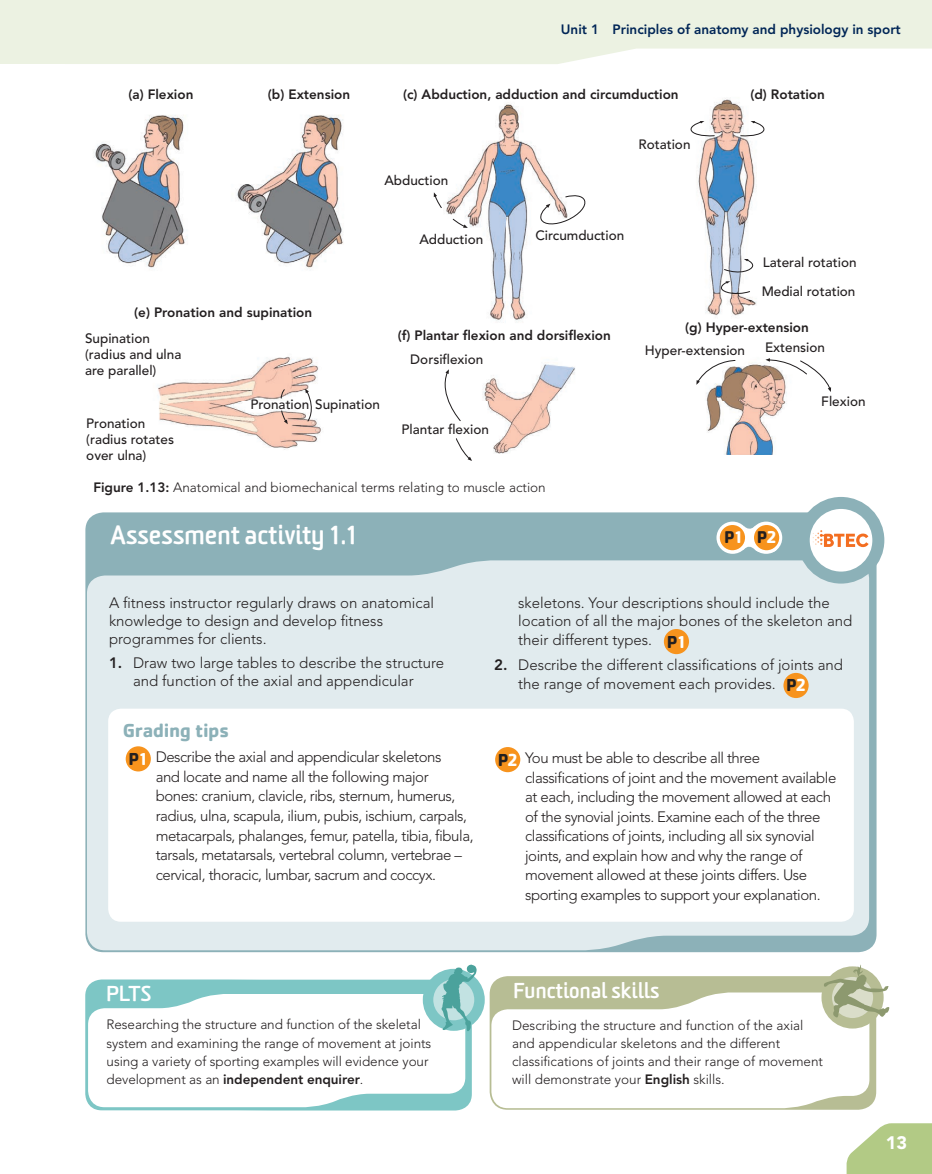
<style>
.page{position:relative;width:932px;height:1174px;background:#fff}
.page>*{position:absolute;margin:0;border:0;box-sizing:border-box;transform-origin:0 0}
.t1{font:700 25.5px "Sommet Rounded";letter-spacing:-.02em;color:#fff}
.t2{font:700 21px "Sommet Rounded";letter-spacing:-.02em;color:#fff}
.t3{font:700 19.5px "Cachet";letter-spacing:-.02em;color:#8cb1b8}
.t4{font:900 18px "Avenir LT Std";color:#fff}
.t5{font:700 17.7px "Cachet";color:#231f20}
.t6{font:300 15px/19.5px "Avenir LT Std";letter-spacing:-.03em;color:#231f20}
.t7{font:300 15px/18px "Avenir";color:#231f20}
.t8{font:300 13.5px/18px "Avenir";color:#231f20}
.t9{font:500 13.5px/16.2px "Avenir LT Std";color:#231f20}
.t10{font:800 13.5px "Avenir LT Std";color:#231f20}
.t11{font:800 13.5px "Avenir";color:#002556}
.s1{font-weight:800}
.s2{color:#fff}
.s3{font-family:"Cachet";font-weight:700;font-size:18px}
.s4{font-family:"Cachet";font-weight:700;font-size:18px;color:#fff}
</style>
<div class="page">
<svg style="left:1px;top:0;width:931px;height:64px;background:#edf3e4"></svg>
<img style="left:94px;top:98px;width:738px;height:357px">
<svg style="left:434px;top:192px;width:8px;height:16px"></svg>
<svg style="left:452px;top:218px;width:16px;height:10px"></svg>
<svg style="left:538px;top:195px;width:50px;height:31px"></svg>
<svg style="left:765px;top:358px;width:66px;height:34px"></svg>
<svg style="left:696px;top:360px;width:40px;height:25px"></svg>
<svg style="left:438px;top:369px;width:23px;height:52px"></svg>
<svg style="left:456px;top:438px;width:16px;height:23px"></svg>
<svg style="left:280px;top:389px;width:5px;height:10px"></svg>
<svg style="left:690px;top:121px;width:25px;height:15px"></svg>
<svg style="left:740px;top:121px;width:24px;height:15px"></svg>
<svg style="left:723px;top:259px;width:30px;height:16px"></svg>
<svg style="left:720px;top:281px;width:30px;height:15px"></svg>
<svg style="left:281px;top:410px;width:7px;height:14px"></svg>
<svg style="left:305px;top:388px;width:11px;height:34px"></svg>
<div style="left:85px;top:512px;width:791px;height:440px;background:#8cb1b8;border-radius:18px"></div>
<svg style="left:87px;top:560px;width:782px;height:390px;background:#dbe7ea"></svg>
<svg style="left:739px;top:523px;width:42px;height:31px"></svg>
<svg style="left:753px;top:524px;width:26px;height:27px"></svg>
<div style="left:750px;top:521px;width:32px;height:33px;border:5px solid #fff;border-radius:50%"></div>
<div style="left:754px;top:525px;width:25px;height:25px;background:#f7931d;border-radius:50%"></div>
<svg style="left:719px;top:524px;width:27px;height:27px"></svg>
<div style="left:716px;top:521px;width:33px;height:33px;border:5px solid #fff;border-radius:50%"></div>
<div style="left:720px;top:525px;width:25px;height:25px;background:#f7931d;border-radius:50%"></div>
<div style="left:108px;top:708px;width:746px;height:213px;background:#fff;border-radius:13px"></div>
<div style="left:126px;top:746px;width:25px;height:25px;background:#f7931d;border-radius:50%"></div>
<div style="left:664px;top:629px;width:25px;height:25px;background:#f7931d;border-radius:50%"></div>
<div style="left:783px;top:673px;width:26px;height:25px;background:#f7931d;border-radius:50%"></div>
<div style="left:495px;top:747px;width:25px;height:25px;background:#f7931d;border-radius:50%"></div>
<svg style="left:804px;top:503px;width:74px;height:74px;fill:#fff"></svg>
<div style="left:798px;top:497px;width:86px;height:86px;border:12px solid #8cb1b8;border-radius:50%"></div>
<svg style="left:813px;top:530px;width:56px;height:17px"></svg>
<svg style="left:85px;top:986px;width:381px;height:124px;background:#89cbca"></svg>
<div style="left:423px;top:968px;width:62px;height:62px;border:10px solid #7dc6c5;border-radius:50%"></div>
<svg style="left:88px;top:964px;width:389px;height:143px"></svg>
<div style="left:490px;top:976px;width:386px;height:133px;background:#b7bd94;border-radius:18px"></div>
<svg style="left:491px;top:992px;width:378px;height:116px;background:#f7f8f3"></svg>
<div style="left:821px;top:966px;width:63px;height:62px;border:11px solid #b7bd94;border-radius:50%"></div>
<svg style="left:824px;top:964px;width:65px;height:54px"></svg>
<svg style="left:0;top:0;width:1px;height:64px"></svg>
<svg style="left:846px;top:1123px;width:86px;height:51px"></svg>
<p class="t11" style="left:561px;top:22px;width:341px">Unit 1 Principles of anatomy and physiology in sport</p>
<p class="t10" style="left:128px;top:87px;width:66px">(a) Flexion</p>
<p class="t10" style="left:268px;top:87px;width:84px">(b) Extension</p>
<p class="t10" style="left:403px;top:87px;width:277px">(c) Abduction, adduction and circumduction</p>
<p class="t10" style="left:750px;top:87px;width:76px">(d) Rotation</p>
<p class="t9" style="left:384px;top:173px;width:65px">Abduction</p>
<p class="t9" style="left:638px;top:136px;width:54px">Rotation</p>
<p class="t9" style="left:419px;top:231px;width:65px">Adduction</p>
<p class="t9" style="left:535px;top:227px;width:91px">Circumduction</p>
<p class="t9" style="left:763px;top:255px;width:96px">Lateral rotation</p>
<p class="t9" style="left:762px;top:283px;width:95px">Medial rotation</p>
<p class="t10" style="left:134px;top:304px;width:179px">(e) Pronation and supination</p>
<p class="t10" style="left:685px;top:319px;width:125px">(g) Hyper-extension</p>
<p class="t10" style="left:398px;top:327px;width:215px">(f) Plantar flexion and dorsiflexion</p>
<p class="t9" style="left:85px;top:330px;width:98px">Supination (radius and ulna are parallel)</p>
<p class="t9" style="left:86px;top:415px;width:89px">Pronation (radius rotates over ulna)</p>
<p class="t8" style="left:93px;top:478px;width:454px"><span class="s1">Figure 1.13:</span> Anatomical and biomechanical terms relating to muscle action</p>
<h1 class="t1" style="left:110px;top:518px;width:249px">Assessment activity 1.1</h1>
<p class="t5" style="left:724px;top:526px;width:55px">P<span class="s2">1</span> P<span class="s2">2</span></p>
<p class="t9" style="left:645px;top:342px;width:102px">Hyper-extension</p>
<p class="t9" style="left:765px;top:339px;width:62px">Extension</p>
<p class="t9" style="left:821px;top:394px;width:46px">Flexion</p>
<p class="t9" style="left:410px;top:352px;width:75px">Dorsiflexion</p>
<p class="t9" style="left:250px;top:396px;width:131px">Pronation Supination</p>
<p class="t9" style="left:402px;top:422px;width:89px">Plantar flexion</p>
<p class="t7" style="left:109px;top:594px;width:327px">A fitness instructor regularly draws on anatomical knowledge to design and develop fitness programmes for clients.</p>
<p class="t7" style="left:109px;top:654px;width:337px;text-align:center"><span class="s1">1.</span> Draw two large tables to describe the structure and function of the axial and appendicular</p>
<h3 class="t3" style="left:123px;top:717px;width:108px">Grading tips</h3>
<p class="t6" style="left:156px;top:747px;width:319px;text-indent:-27px"><span class="s3">P</span><span class="s4">1</span> Describe the axial and appendicular skeletons<br>and locate and name all the following major bones: cranium, clavicle, ribs, sternum, humerus, radius, ulna, scapula, ilium, pubis, ischium, carpals, metacarpals, phalanges, femur, patella, tibia, fibula, tarsals, metatarsals, vertebral column, vertebrae – cervical, thoracic, lumbar, sacrum and coccyx.</p>
<p class="t7" style="left:518px;top:593px;width:336px">skeletons. Your descriptions should include the location of all the major bones of the skeleton and</p>
<p class="t7" style="left:518px;top:631px;width:171px">their different types. <span class="s3">P</span><span class="s4">1</span></p>
<p class="t7" style="left:518px;top:654px;width:326px;line-height:19.5px;text-indent:-24px"><span class="s1">2.</span> Describe the different classifications of joints and the range of movement each provides. <span class="s3">P</span><span class="s4">2</span></p>
<p class="t6" style="left:525px;top:748px;width:313px;text-indent:-27px"><span class="s3">P</span><span class="s4">2</span> You must be able to describe all three classifications of joint and the movement available at each, including the movement allowed at each of the synovial joints. Examine each of the three classifications of joints, including all six synovial joints, and explain how and why the range of movement allowed at these joints differs. Use sporting examples to support your explanation.</p>
<h2 class="t2" style="left:106px;top:980px;width:47px">PLTS</h2>
<p class="t8" style="left:107px;top:1016px;width:326px">Researching the structure and function of the skeletal system and examining the range of movement at joints using a variety of sporting examples will evidence your development as an <span class="s1">independent enquirer</span>.</p>
<h2 class="t2" style="left:513px;top:977px;width:148px">Functional skills</h2>
<p class="t8" style="left:512px;top:1016px;width:312px">Describing the structure and function of the axial and appendicular skeletons and the different classifications of joints and their range of movement will demonstrate your <span class="s1">English</span> skills.</p>
<p class="t4" style="left:886px;top:1131px;width:23px">13</p>
</div>
